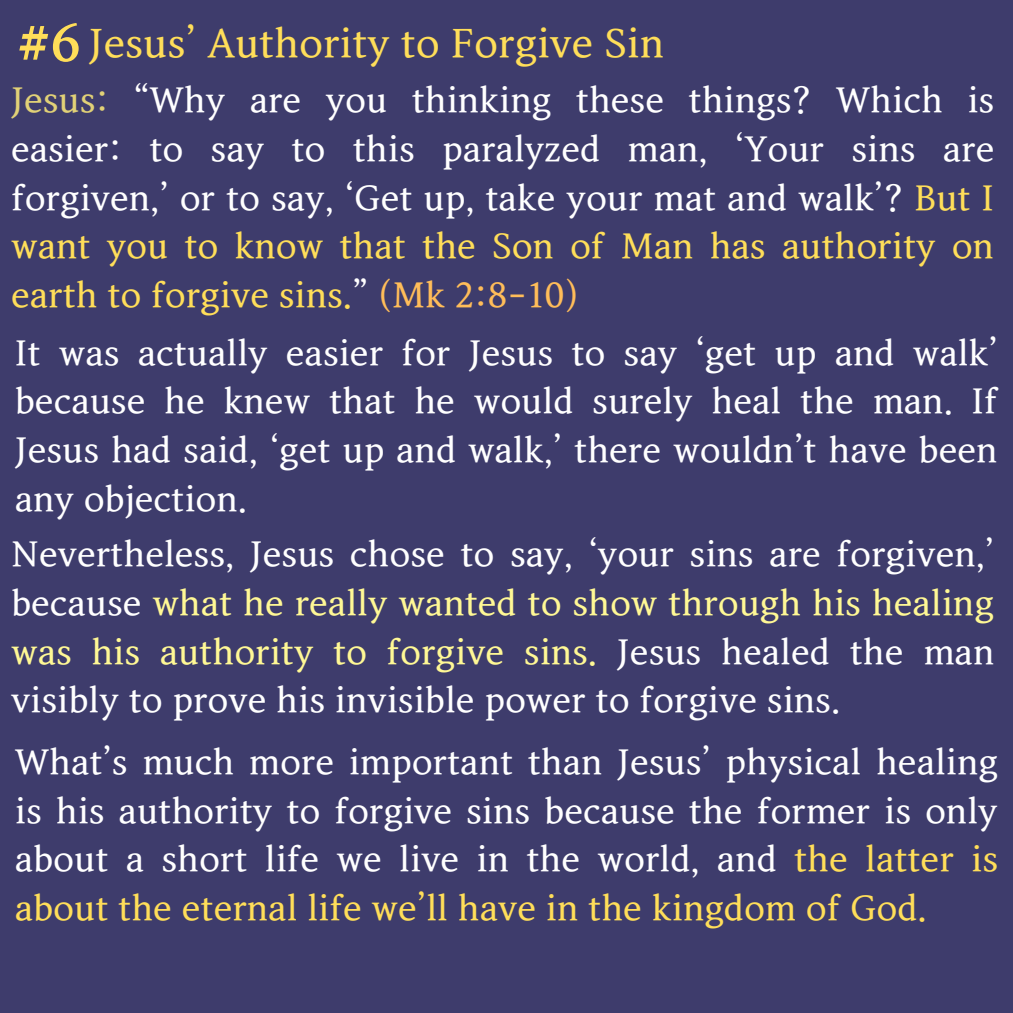
<style>
.page{position:relative;width:1013px;height:1013px;background:#fff}
.page>*{position:absolute;margin:0;border:0;box-sizing:border-box;transform-origin:0 0}
.t1{font:52.5px "Arita buri Bold OTF";color:#ffde59}
.t2{font:40px "Arita buri Semi Bold OTF";color:#ffde59}
.t3{font:35px/48.8px "Arita buri Semi Bold OTF";color:#fff;text-align:justify}
.s1{color:#e1d177}
.s2{color:#ffde59}
.s3{color:#ffbd59}
.s4{color:#fff895}
</style>
<div class="page">
<div style="left:0;top:0;width:1012px;height:1012px;background:#3e3c6c"></div>
<p class="t1" style="left:17px;top:13px;width:65px">#6</p>
<p class="t2" style="left:89px;top:21px;width:576px">Jesus’ Authority to Forgive Sin</p>
<p class="t3" style="left:11px;top:77px;width:984px"><span class="s1">Jesus:</span> “Why are you thinking these things? Which is easier: to say to this paralyzed man, ‘Your sins are forgiven,’ or to say, ‘Get up, take your mat and walk’? <span class="s2">But I want you to know that the Son of Man has authority on earth to forgive sins.</span>” <span class="s3">(Mk 2:8-10)</span></p>
<p class="t3" style="left:15px;top:330px;width:984px">It was actually easier for Jesus to say ‘get up and walk’ because he knew that he would surely heal the man. If Jesus had said, ‘get up and walk,’ there wouldn’t have been any objection.</p>
<p class="t3" style="left:11px;top:531px;width:984px">Nevertheless, Jesus chose to say, ‘your sins are forgiven,’ because <span class="s4">what he really wanted to show through his healing was his authority to forgive sins.</span> Jesus healed the man visibly to prove his invisible power to forgive sins.</p>
<p class="t3" style="left:15px;top:739px;width:984px">What’s much more important than Jesus’ physical healing is his authority to forgive sins because the former is only about a short life we live in the world, and <span class="s2">the latter is about the eternal life we’ll have in the kingdom of God.</span></p>
</div>
